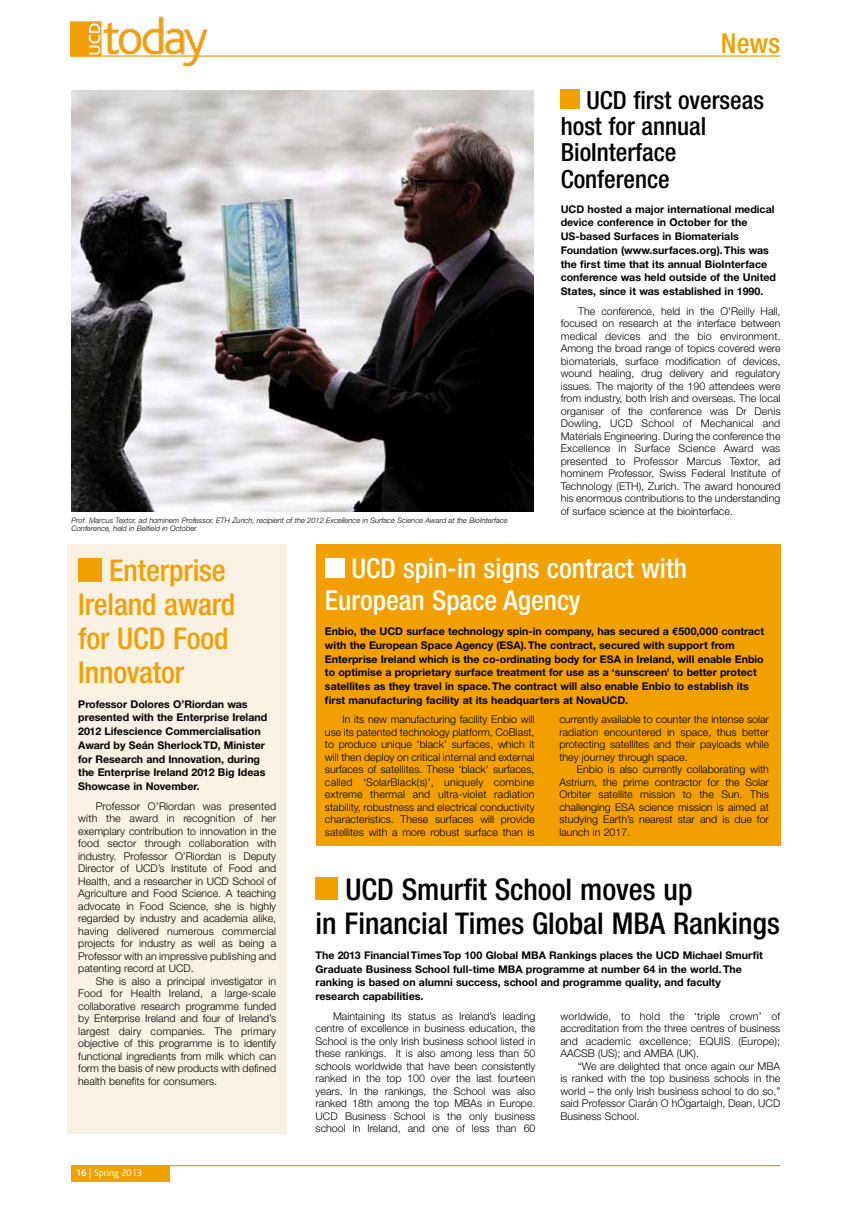
<style>
.page{position:relative;width:851px;height:1205px;background:#fff}
.page>*{position:absolute;margin:0;border:0;box-sizing:border-box;transform-origin:0 0}
.t1{font:500 condensed 30px/33.8px "Helvetica Neue";color:#000}
.t2{font:500 condensed 30px/33.8px "Helvetica Neue";letter-spacing:-.005em;color:#f1a000}
.t3{font:500 condensed 27.5px/32.5px "Helvetica Neue";color:#fff}
.t4{font:500 condensed 27.5px "Helvetica Neue";color:#f1a000}
.t5{font:500 condensed 25px/26.2px "Helvetica Neue";color:#000}
.t6{font:300 10.62px/12.5px "Helvetica Neue CE";color:#000;text-align:justify}
.t7{font:700 10.62px/13.8px "Helvetica Neue CE";color:#000}
.t8{font:300 10px "Bliss";color:#fff}
.t9{font:italic 300 7.5px/8.1px "Helvetica Neue CE";color:#000}
.s1{font-weight:700}
.s2{font-family:"Euro Mono"}
</style>
<div class="page">
<div style="left:71px;top:1166px;width:98px;height:16px;background:#f1a000"></div>
<img style="left:71px;top:16px;width:137px;height:51px">
<hr style="left:71px;top:1165px;width:709px;height:1px;background:#f1a000">
<hr style="left:71px;top:55px;width:709px;height:2px;background:#f1a000">
<div style="left:316px;top:545px;width:464px;height:301px;background:#f1a000"></div>
<div style="left:68px;top:545px;width:219px;height:589px;background:#f9f1e4"></div>
<div style="left:78px;top:558px;width:23px;height:23px;background:#f1a000"></div>
<div style="left:560px;top:89px;width:19px;height:19px;background:#f1a000"></div>
<div style="left:315px;top:877px;width:23px;height:23px;background:#f1a000"></div>
<div style="left:325px;top:558px;width:19px;height:19px;background:#fff"></div>
<img style="left:71px;top:90px;width:462px;height:421px">
<h2 class="t4" style="left:720px;top:26px;width:61px">News</h2>
<p class="t9" style="left:71px;top:516px;width:438px">Prof. Marcus Textor, ad hominem Professor, ETH Zurich, recipient of the 2012 Excellence in Surface Science Award at the BioInterface<br>Conference, held in Belfield in October.</p>
<h3 class="t5" style="left:560px;top:86px;width:205px;text-indent:26px">UCD first overseas host for annual<br>BioInterface<br>Conference</h3>
<p class="t7" style="left:560px;top:202px;width:217px">UCD hosted a major international medical device conference in October for the US-based Surfaces in Biomaterials Foundation (www.surfaces.org). This was the first time that its annual BioInterface conference was held outside of the United States, since it was established in 1990.</p>
<p class="t6" style="left:560px;top:305px;width:221px;text-indent:17px">The conference, held in the O’Reilly Hall, focused on research at the interface between medical devices and the bio environment.<br>Among the broad range of topics covered were biomaterials, surface modification of devices, wound healing, drug delivery and regulatory issues. The majority of the 190 attendees were from industry, both Irish and overseas. The local organiser of the conference was Dr Denis Dowling, UCD School of Mechanical and Materials Engineering. During the conference the Excellence in Surface Science Award was presented to Professor Marcus Textor, ad hominem Professor, Swiss Federal Institute of Technology (ETH), Zurich. The award honoured his enormous contributions to the understanding of surface science at the biointerface.</p>
<h1 class="t2" style="left:78px;top:553px;width:159px;text-indent:31px">Enterprise<br>Ireland award for UCD Food<br>Innovator</h1>
<p class="t7" style="left:78px;top:697px;width:190px">Professor Dolores O’Riordan was presented with the Enterprise Ireland 2012 Lifescience Commercialisation Award by Seán Sherlock TD, Minister for Research and Innovation, during the Enterprise Ireland 2012 Big Ideas Showcase in November.</p>
<p class="t6" style="left:78px;top:800px;width:199px;text-indent:17px">Professor O’Riordan was presented with the award in recognition of her exemplary contribution to innovation in the food sector through collaboration with industry. Professor O’Riordan is Deputy Director of UCD’s Institute of Food and Health, and a researcher in UCD School of Agriculture and Food Science. A teaching advocate in Food Science, she is highly regarded by industry and academia alike, having delivered numerous commercial projects for industry as well as being a Professor with an impressive publishing and patenting record at UCD.</p>
<p class="t6" style="left:78px;top:974px;width:199px;text-indent:17px">She is also a principal investigator in Food for Health Ireland, a large-scale collaborative research programme funded by Enterprise Ireland and four of Ireland’s largest dairy companies. The primary objective of this programme is to identify functional ingredients from milk which can form the basis of new products with defined health benefits for consumers.</p>
<p class="t8" style="left:76px;top:1167px;width:68px"><span class="s1">16</span> | Spring 2013</p>
<h2 class="t3" style="left:325px;top:551px;width:363px;text-indent:26px">UCD spin-in signs contract with<br>European Space Agency</h2>
<p class="t7" style="left:325px;top:624px;width:440px">Enbio, the UCD surface technology spin-in company, has secured a <span class="s2">€</span>500,000 contract with the European Space Agency (ESA). The contract, secured with support from Enterprise Ireland which is the co-ordinating body for ESA in Ireland, will enable Enbio to optimise a proprietary surface treatment for use as a ‘sunscreen’ to better protect satellites as they travel in space. The contract will also enable Enbio to establish its first manufacturing facility at its headquarters at NovaUCD.</p>
<p class="t6" style="left:325px;top:713px;width:211px;text-indent:17px">In its new manufacturing facility Enbio will use its patented technology platform, CoBlast, to produce unique ‘black’ surfaces, which it will then deploy on critical internal and external surfaces of satellites. These ‘black’ surfaces, called ‘SolarBlack(s)’, uniquely combine extreme thermal and ultra-violet radiation stability, robustness and electrical conductivity characteristics. These surfaces will provide satellites with a more robust surface than is</p>
<p class="t6" style="left:559px;top:713px;width:211px">currently available to counter the intense solar radiation encountered in space, thus better protecting satellites and their payloads while they journey through space.</p>
<p class="t6" style="left:559px;top:763px;width:211px;text-indent:17px">Enbio is also currently collaborating with Astrium, the prime contractor for the Solar Orbiter satellite mission to the Sun. This challenging ESA science mission is aimed at studying Earth’s nearest star and is due for launch in 2017.</p>
<h1 class="t1" style="left:315px;top:872px;width:465px;text-indent:30px">UCD Smurfit School moves up<br>in Financial Times Global MBA Rankings</h1>
<p class="t7" style="left:315px;top:948px;width:449px">The 2013 Financial Times Top 100 Global MBA Rankings places the UCD Michael Smurfit Graduate Business School full-time MBA programme at number 64 in the world. The ranking is based on alumni success, school and programme quality, and faculty research capabilities.</p>
<p class="t6" style="left:315px;top:1010px;width:221px;text-indent:17px">Maintaining its status as Ireland’s leading centre of excellence in business education, the School is the only Irish business school listed in these rankings. It is also among less than 50 schools worldwide that have been consistently ranked in the top 100 over the last fourteen years. In the rankings, the School was also ranked 18th among the top MBAs in Europe.<br>UCD Business School is the only business school in Ireland, and one of less than 60</p>
<p class="t6" style="left:560px;top:1009px;width:221px">worldwide, to hold the ‘triple crown’ of accreditation from the three centres of business and academic excellence; EQUIS (Europe); AACSB (US); and AMBA (UK).</p>
<p class="t6" style="left:560px;top:1059px;width:221px;text-indent:17px">“We are delighted that once again our MBA is ranked with the top business schools in the world – the only Irish business school to do so,” said Professor Ciarán O hÓgartaigh, Dean, UCD Business School.</p>
</div>
